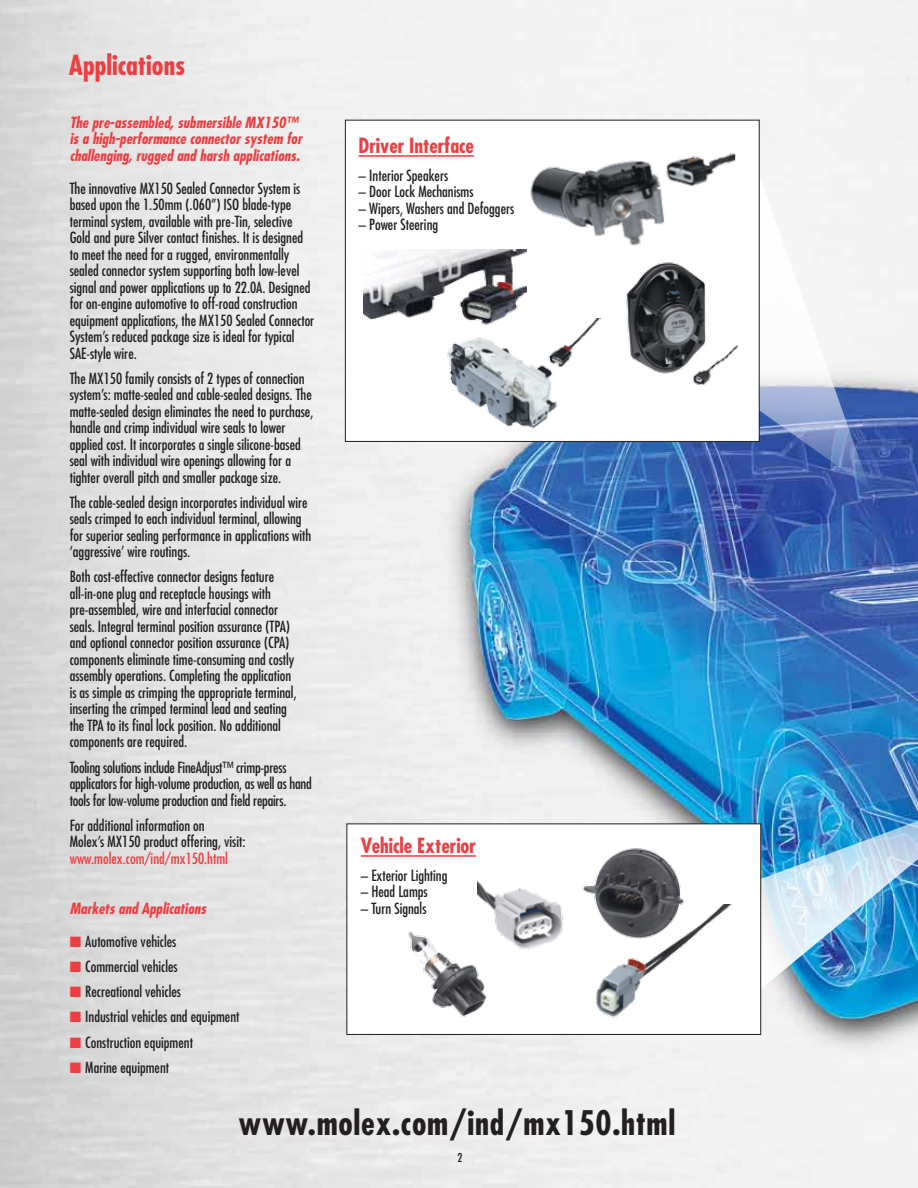
<style>
.page{position:relative;width:918px;height:1188px;background:#fff}
.page>*{position:absolute;margin:0;border:0;box-sizing:border-box;transform-origin:0 0}
.t1{font:700 condensed 33px "Futura";letter-spacing:.02em;color:#231f20}
.t2{font:700 condensed 27px "Futura";color:#ef3e42}
.t3{font:700 condensed 20.4px "Futura";color:#ef3e42}
.t4{font:condensed 15px/16.5px "Futura";color:#231f20}
.t5{font:italic 700 condensed 15px/16.5px "Futura";color:#ef3e42}
.t6{font:condensed 15px "Futura";color:#ef3e42}
.t7{font:condensed 12px "Futura";color:#231f20}
.s1{color:#ef3e42}
</style>
<div class="page">
<img style="left:0;top:0;width:918px;height:1188px">
<img style="left:740px;top:790px;width:178px;height:216px">
<svg style="left:738px;top:114px;width:132px;height:375px;fill:#f3f3f3"></svg>
<div style="left:345px;top:120px;width:414px;height:321px;background:#fff"></div>
<div style="left:345px;top:120px;width:415px;height:322px;border:1px solid #231f20"></div>
<hr style="left:359px;top:155px;width:115px;height:2px;background:#ef3e42">
<img style="left:526px;top:152px;width:209px;height:101px">
<img style="left:626px;top:262px;width:111px;height:123px">
<img style="left:447px;top:318px;width:153px;height:111px">
<img style="left:363px;top:249px;width:163px;height:92px">
<div style="left:347px;top:824px;width:414px;height:210px;background:#fff"></div>
<div style="left:346px;top:824px;width:415px;height:211px;border:1px solid #231f20"></div>
<hr style="left:361px;top:855px;width:115px;height:2px;background:#ef3e42">
<img style="left:596px;top:904px;width:137px;height:114px">
<img style="left:408px;top:931px;width:79px;height:86px">
<img style="left:478px;top:848px;width:212px;height:108px">
<h2 class="t2" style="left:69px;top:48px;width:118px">Applications</h2>
<p class="t5" style="left:70px;top:114px;width:234px">The pre-assembled, submersible MX150™ is a high-performance connector system for challenging, rugged and harsh applications.</p>
<p class="t4" style="left:70px;top:179px;width:246px">The innovative MX150 Sealed Connector System is based upon the 1.50mm (.060”) ISO blade-type terminal system, available with pre-Tin, selective Gold and pure Silver contact finishes. It is designed to meet the need for a rugged, environmentally sealed connector system supporting both low-level signal and power applications up to 22.0A. Designed for on-engine automotive to off-road construction equipment applications, the MX150 Sealed Connector System’s reduced package size is ideal for typical SAE-style wire.</p>
<p class="t4" style="left:70px;top:370px;width:245px">The MX150 family consists of 2 types of connection system’s: matte-sealed and cable-sealed designs. The matte-sealed design eliminates the need to purchase, handle and crimp individual wire seals to lower applied cost. It incorporates a single silicone-based seal with individual wire openings allowing for a tighter overall pitch and smaller package size.</p>
<p class="t4" style="left:70px;top:494px;width:243px">The cable-sealed design incorporates individual wire seals crimped to each individual terminal, allowing for superior sealing performance in applications with ‘aggressive’ wire routings.</p>
<p class="t4" style="left:70px;top:568px;width:229px">Both cost-effective connector designs feature all-in-one plug and receptacle housings with pre-assembled, wire and interfacial connector seals. Integral terminal position assurance (TPA) and optional connector position assurance (CPA) components eliminate time-consuming and costly assembly operations. Completing the application is as simple as crimping the appropriate terminal, inserting the crimped terminal lead and seating the TPA to its final lock position. No additional components are required.</p>
<p class="t4" style="left:70px;top:758px;width:244px">Tooling solutions include FineAdjust™ crimp-press applicators for high-volume production, as well as hand tools for low-volume production and field repairs.</p>
<p class="t4" style="left:70px;top:817px;width:177px">For additional information on<br>Molex’s MX150 product offering, visit:</p>
<p class="t6" style="left:70px;top:849px;width:160px">www.molex.com/ind/mx150.html</p>
<p class="t5" style="left:70px;top:900px;width:138px">Markets and Applications</p>
<p class="t4" style="left:70px;top:933px;width:108px"><span class="s1">■</span> Automotive vehicles</p>
<p class="t4" style="left:70px;top:958px;width:109px"><span class="s1">■</span> Commercial vehicles</p>
<p class="t4" style="left:70px;top:983px;width:113px"><span class="s1">■</span> Recreational vehicles</p>
<p class="t4" style="left:70px;top:1008px;width:171px"><span class="s1">■</span> Industrial vehicles and equipment</p>
<p class="t4" style="left:70px;top:1033px;width:125px"><span class="s1">■</span> Construction equipment</p>
<p class="t4" style="left:70px;top:1059px;width:101px"><span class="s1">■</span> Marine equipment</p>
<h1 class="t1" style="left:238px;top:1101px;width:438px">www.molex.com/ind/mx150.html</h1>
<h3 class="t3" style="left:359px;top:132px;width:117px">Driver Interface</h3>
<p class="t4" style="left:359px;top:167px;width:91px">– Interior Speakers</p>
<p class="t4" style="left:359px;top:183px;width:116px">– Door Lock Mechanisms</p>
<p class="t4" style="left:359px;top:200px;width:157px">– Wipers, Washers and Defoggers</p>
<p class="t4" style="left:359px;top:216px;width:81px">– Power Steering</p>
<h3 class="t3" style="left:361px;top:832px;width:117px">Vehicle Exterior</h3>
<p class="t4" style="left:361px;top:867px;width:88px">– Exterior Lighting</p>
<p class="t4" style="left:361px;top:883px;width:68px">– Head Lamps</p>
<p class="t4" style="left:361px;top:900px;width:67px">– Turn Signals</p>
<p class="t7" style="left:457px;top:1150px;width:6px">2</p>
</div>
